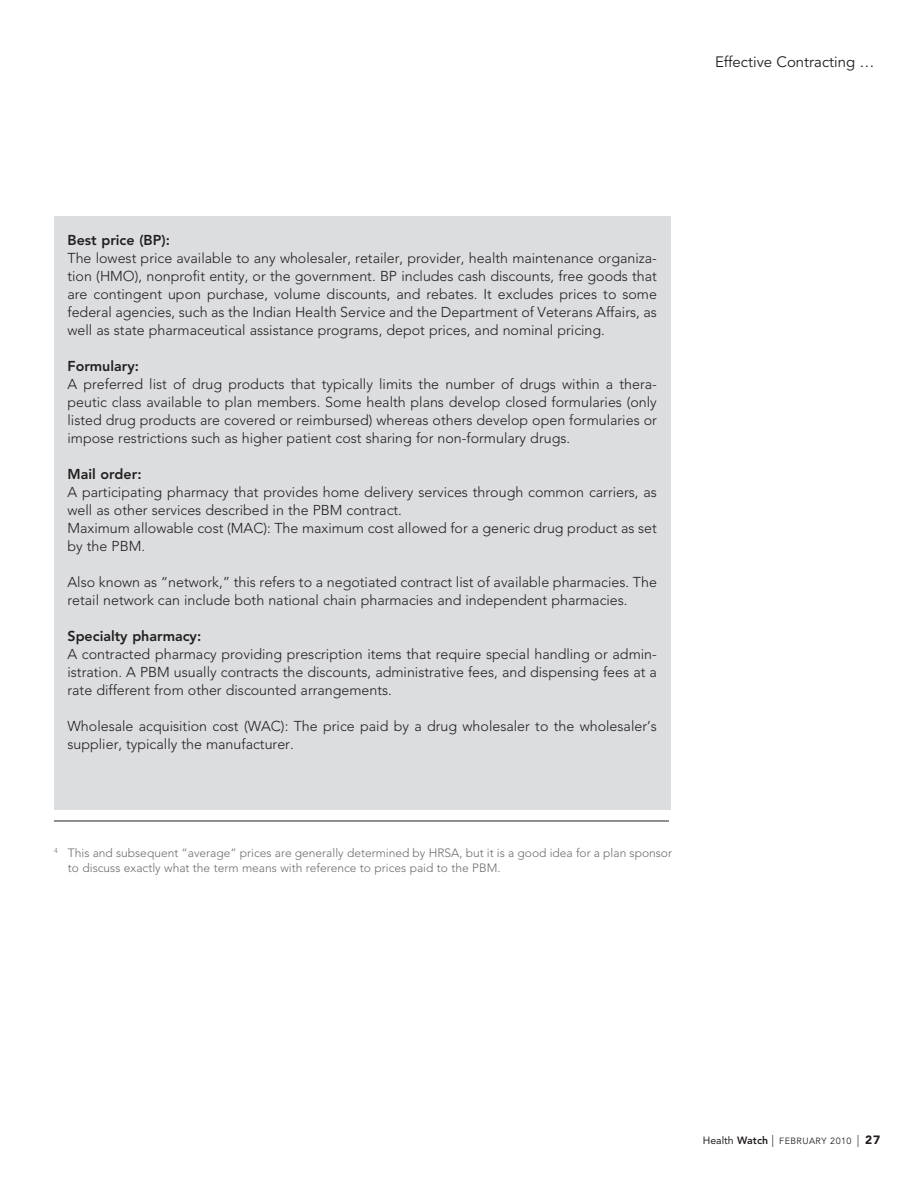
<style>
.page{position:relative;width:918px;height:1188px;background:#fff}
.page>*{position:absolute;margin:0;border:0;box-sizing:border-box;transform-origin:0 0}
.t1{font:15px "Avenir";color:#231f20}
.body_no-indent{font:300 14.25px/18px "Avenir";color:#231f20}
.body_no-indent-2{font:800 14.25px "Avenir";color:#231f20}
.body_no-indent-3{font:300 12px/15px "Avenir";color:#6c6d70}
.t2{font:9px "Avenir";letter-spacing:.05em;color:#231f20}
.s1{font-size:10.5px}
.s2{font-weight:800;font-size:10.5px}
.s3{font-weight:300;font-size:12px}
.s4{font-weight:900;font-size:12px}
</style>
<div class="page">
<div style="left:54px;top:216px;width:616px;height:594px;background:#dcdddf"></div>
<hr style="left:54px;top:821px;width:615px;height:1px;background:#231f20">
<p class="t1" style="left:715px;top:53px;width:161px">Effective Contracting …</p>
<p class="body_no-indent-2" style="left:68px;top:231px;width:104px">Best price (BP):</p>
<p class="body_no-indent" style="left:68px;top:249px;width:591px;text-align:justify">The lowest price available to any wholesaler, retailer, provider, health maintenance organiza&shy;tion (HMO), nonprofit entity, or the government. BP includes cash discounts, free goods that are contingent upon purchase, volume discounts, and rebates. It excludes prices to some federal agencies, such as the Indian Health Service and the Department of Veterans Affairs, as well as state pharmaceutical assistance programs, depot prices, and nominal pricing.</p>
<p class="body_no-indent-2" style="left:68px;top:357px;width:73px">Formulary:</p>
<p class="body_no-indent" style="left:68px;top:375px;width:591px;text-align:justify">A preferred list of drug products that typically limits the number of drugs within a thera&shy;peutic class available to plan members. Some health plans develop closed formularies (only listed drug products are covered or reimbursed) whereas others develop open formularies or impose restrictions such as higher patient cost sharing for non-formulary drugs.</p>
<p class="body_no-indent-2" style="left:68px;top:465px;width:76px">Mail order:</p>
<p class="body_no-indent" style="left:68px;top:483px;width:591px">A participating pharmacy that provides home delivery services through common carriers, as well as other services described in the PBM contract.</p>
<p class="body_no-indent" style="left:68px;top:519px;width:591px">Maximum allowable cost (MAC): The maximum cost allowed for a generic drug product as set by the PBM.</p>
<p class="body_no-indent" style="left:68px;top:573px;width:591px">Also known as “network,” this refers to a negotiated contract list of available pharmacies. The retail network can include both national chain pharmacies and independent pharmacies.</p>
<p class="body_no-indent-2" style="left:68px;top:627px;width:135px">Specialty pharmacy:</p>
<p class="body_no-indent" style="left:68px;top:645px;width:591px;text-align:justify">A contracted pharmacy providing prescription items that require special handling or admin&shy;istration. A PBM usually contracts the discounts, administrative fees, and dispensing fees at a rate different from other discounted arrangements.</p>
<p class="body_no-indent" style="left:68px;top:717px;width:591px">Wholesale acquisition cost (WAC): The price paid by a drug wholesaler to the wholesaler’s supplier, typically the manufacturer.</p>
<p class="body_no-indent-3" style="left:68px;top:845px;width:606px;text-indent:-14px"><sup>4</sup> This and subsequent “average” prices are generally determined by HRSA, but it is a good idea for a plan sponsor to discuss exactly what the term means with reference to prices paid to the PBM.</p>
<p class="t2" style="left:703px;top:1135px;width:179px"><span class="s1">Health</span> <span class="s2">Watch</span> <span class="s3">|</span> FEBRUARY 2010 <span class="s3">|</span> <span class="s4">27</span></p>
</div>
